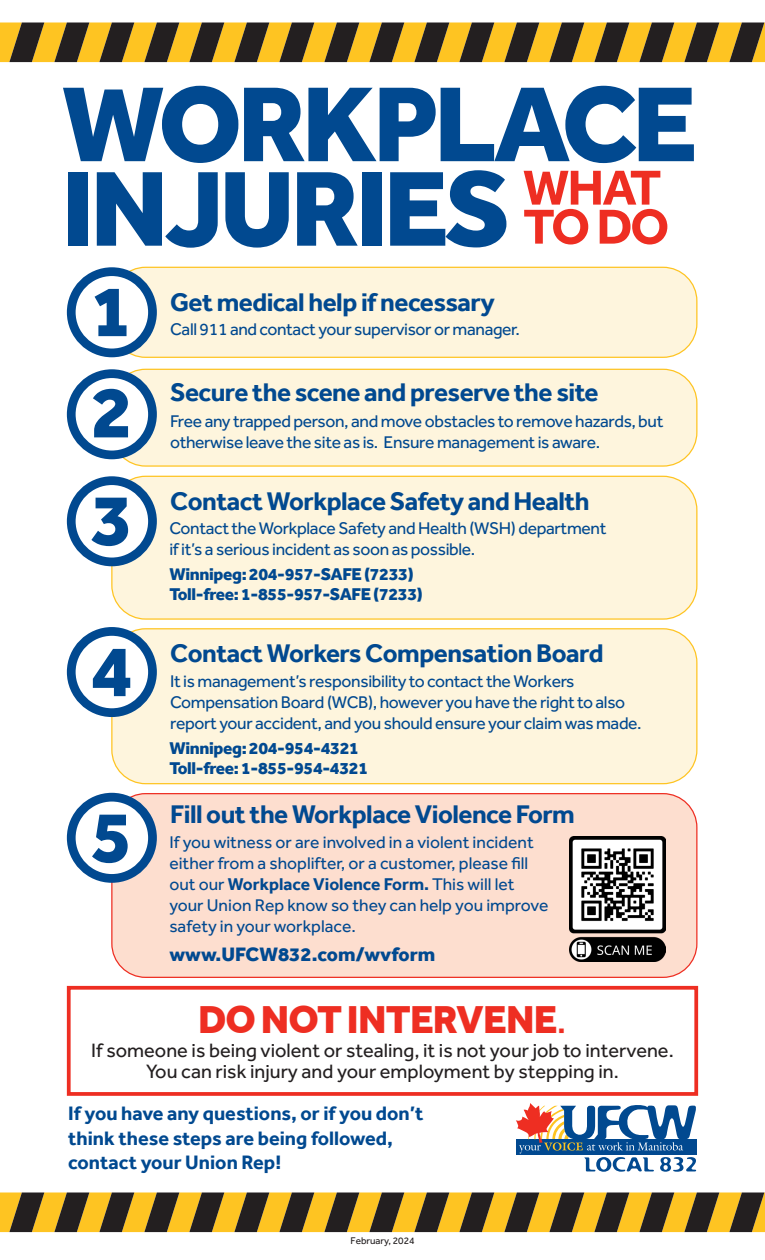
<style>
.page{position:relative;width:765px;height:1260px;background:#fff}
.page>*{position:absolute;margin:0;border:0;box-sizing:border-box;transform-origin:0 0}
.t1{font:800 110.12px/84.5px "Effra";letter-spacing:-.04em;color:#014990}
.t2{font:800 75px "Effra";color:#014990}
.t3{font:700 50.75px/39px "Effra";letter-spacing:-.05em;color:#ee2e22}
.t4{font:800 40px "Effra";letter-spacing:-.02em;color:#ee2e22}
.t5{font:700 26.25px "Effra";letter-spacing:-.02em;color:#014990}
.t6{font:20px/21.5px "Effra";color:#231f20;text-align:center}
.t7{font:700 20px/24.4px "Effra";color:#014990}
.t8{font:800 20px "Effra";color:#014990}
.t9{font:17.5px/21px "Effra";letter-spacing:-.02em;color:#014990}
.t10{font:17.5px/21px "Effra";color:#014990}
.t11{font:800 17.5px "Effra";letter-spacing:-.02em;color:#014990}
.t12{font:10px "Effra";color:#231f20}
.s1{font-weight:700}
.s2{font-weight:400}
</style>
<div class="page">
<svg style="left:0;top:1192px;width:765px;height:40px;background:#917325"></svg>
<svg style="left:0;top:22px;width:765px;height:40px;background:#917325"></svg>
<div style="left:112px;top:369px;width:585px;height:97px;background:#fef5dd;border-radius:34px"></div>
<div style="left:111px;top:369px;width:586px;height:98px;border:1px solid #fec422;border-radius:34px"></div>
<div style="left:71px;top:374px;width:81px;height:81px;background:#fff;border-radius:50%"></div>
<div style="left:67px;top:369px;width:90px;height:90px;border:9px solid #014990;border-radius:50%"></div>
<div style="left:112px;top:476px;width:585px;height:143px;background:#fef5dd;border-radius:34px"></div>
<div style="left:111px;top:476px;width:586px;height:144px;border:1px solid #fec422;border-radius:34px"></div>
<div style="left:71px;top:481px;width:81px;height:81px;background:#fff;border-radius:50%"></div>
<div style="left:67px;top:476px;width:90px;height:90px;border:9px solid #014990;border-radius:50%"></div>
<div style="left:112px;top:629px;width:585px;height:155px;background:#fef5dd;border-radius:34px"></div>
<div style="left:111px;top:628px;width:586px;height:156px;border:1px solid #fec422;border-radius:34px"></div>
<div style="left:71px;top:631px;width:81px;height:82px;background:#fff;border-radius:50%"></div>
<div style="left:67px;top:627px;width:90px;height:90px;border:9px solid #014990;border-radius:50%"></div>
<div style="left:112px;top:794px;width:585px;height:183px;background:#fddecf;border-radius:34px"></div>
<div style="left:111px;top:793px;width:586px;height:185px;border:1px solid #ee2e22;border-radius:34px"></div>
<div style="left:71px;top:797px;width:81px;height:81px;background:#fff;border-radius:50%"></div>
<div style="left:67px;top:793px;width:90px;height:90px;border:9px solid #014990;border-radius:50%"></div>
<img style="left:570px;top:837px;width:96px;height:124px">
<svg style="left:516px;top:1103px;width:181px;height:69px"></svg>
<div style="left:67px;top:986px;width:631px;height:110px;border:4px solid #ee2e22"></div>
<div style="left:112px;top:267px;width:585px;height:90px;background:#fef5dd;border-radius:34px"></div>
<div style="left:111px;top:267px;width:586px;height:91px;border:1px solid #fec422;border-radius:34px"></div>
<div style="left:71px;top:272px;width:81px;height:81px;background:#fff;border-radius:50%"></div>
<div style="left:67px;top:267px;width:90px;height:90px;border:9px solid #014990;border-radius:50%"></div>
<p class="t1" style="left:62px;top:80px;width:637px">WORKPLACE<br>INJURIES</p>
<p class="t3" style="left:523px;top:167px;width:148px">WHAT<br>TO DO</p>
<p class="t2" style="left:91px;top:265px;width:44px">1</p>
<p class="t2" style="left:91px;top:366px;width:44px">2</p>
<p class="t2" style="left:91px;top:473px;width:44px">3</p>
<p class="t2" style="left:91px;top:625px;width:44px">4</p>
<p class="t2" style="left:91px;top:790px;width:44px">5</p>
<p class="t5" style="left:170px;top:286px;width:326px">Get medical help if necessary</p>
<p class="t9" style="left:170px;top:318px;width:351px">Call 911 and contact your supervisor or manager.</p>
<p class="t5" style="left:170px;top:377px;width:430px">Secure the scene and preserve the site</p>
<p class="t9" style="left:170px;top:411px;width:495px">Free any trapped person, and move obstacles to remove hazards, but otherwise leave the site as is. Ensure management is aware.</p>
<p class="t5" style="left:170px;top:485px;width:421px">Contact Workplace Safety and Health</p>
<p class="t9" style="left:169px;top:517px;width:439px">Contact the Workplace Safety and Health (WSH) department if it’s a serious incident as soon as possible.</p>
<p class="t11" style="left:169px;top:563px;width:246px">Winnipeg: 204-957-SAFE (7233)</p>
<p class="t11" style="left:169px;top:583px;width:255px">Toll-free: 1-855-957-SAFE (7233)</p>
<p class="t5" style="left:170px;top:637px;width:435px">Contact Workers Compensation Board</p>
<p class="t9" style="left:170px;top:670px;width:473px">It is management’s responsibility to contact the Workers<br>Compensation Board (WCB), however you have the right to also report your accident, and you should ensure your claim was made.</p>
<p class="t11" style="left:169px;top:737px;width:191px">Winnipeg: 204-954-4321</p>
<p class="t11" style="left:169px;top:757px;width:200px">Toll-free: 1-855-954-4321</p>
<p class="t5" style="left:170px;top:799px;width:406px">Fill out the Workplace Violence Form</p>
<p class="t10" style="left:169px;top:832px;width:381px">If you witness or are involved in a violent incident either from a shoplifter, or a customer, please fill out our <span class="s1">Workplace Violence Form.</span> This will let your Union Rep know so they can help you improve safety in your workplace.</p>
<p class="t8" style="left:169px;top:942px;width:268px">www.UFCW832.com/wvform</p>
<p class="t4" style="left:198px;top:995px;width:370px">DO NOT INTERVENE<span class="s2">.</span></p>
<p class="t6" style="left:91px;top:1039px;width:584px">If someone is being violent or stealing, it is not your job to intervene.<br>You can risk injury and your employment by stepping in.</p>
<p class="t7" style="left:68px;top:1101px;width:357px">If you have any questions, or if you don’t think these steps are being followed, contact your Union Rep!</p>
<p class="t12" style="left:350px;top:1235px;width:66px">February, 2024</p>
</div>
